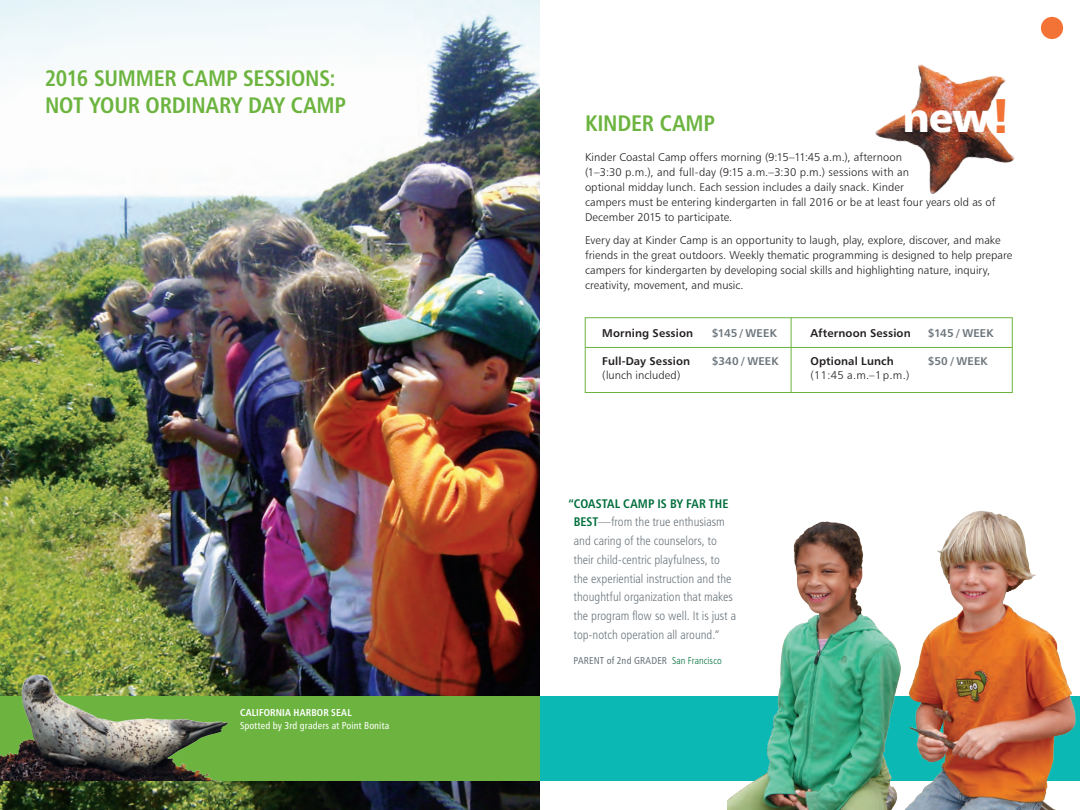
<style>
.page{position:relative;width:1080px;height:810px;background:#fff}
.page>*{position:absolute;margin:0;border:0;box-sizing:border-box;transform-origin:0 0}
.t1{font:41.25px "Humanist 777 BT Black B";color:#fff}
.t2{font:22.5px/27.5px "Humanist 777 BT Bold Condensed B";letter-spacing:-.01em;color:#6cb43f}
.t3{font:12.5px/18.8px "Humanist 777 BT Light Condensed B";letter-spacing:.005em;color:#6a747b}
.t4{font:12.5px "Humanist 777 BT Bold Condensed B";letter-spacing:.005em;color:#006f3c}
.t5{font:11.25px/15px "Humanist 777 BT Light B";letter-spacing:.005em;color:#231f20}
.t6{font:11.25px "Humanist 777 BT Bold B";letter-spacing:.01em;color:#231f20}
.t7{font:11.25px "Humanist 777 BT Bold B";letter-spacing:.01em;color:#6a747b}
.t8{font:10px "Humanist 777 BT Roman Condensed B";letter-spacing:.015em;color:#fff}
.t9{font:10px "Humanist 777 BT Roman Condensed B";letter-spacing:.015em;color:#6a747b}
.t10{font:10px "Humanist 777 BT Bold Condensed B";letter-spacing:.015em;color:#fff}
.s1{font-size:48.75px;color:#f37336}
.s2{font-family:"Humanist 777 BT Bold Condensed B";color:#006f3c}
.s3{font-family:"Humanist 777 BT Light Condensed B";color:#006f3c}
</style>
<div class="page">
<img style="left:0;top:0;width:540px;height:810px">
<div style="left:0;top:696px;width:540px;height:85px;background:#6cb43f"></div>
<div style="left:540px;top:696px;width:540px;height:85px;background:#0cb8b4"></div>
<img style="left:727px;top:511px;width:349px;height:299px">
<img style="left:0;top:666px;width:233px;height:115px">
<img style="left:875px;top:64px;width:140px;height:130px">
<div style="left:1041px;top:17px;width:22px;height:22px;background:#f37336;border-radius:50%"></div>
<hr style="left:585px;top:347px;width:427px;height:1px;background:#6cb43f">
<div style="left:585px;top:317px;width:427px;height:76px;border:1px solid #6cb43f"></div>
<hr style="left:791px;top:318px;width:1px;height:75px;background:#6cb43f">
<h2 class="t2" style="left:45px;top:64px;width:302px">2016 SUMMER CAMP SESSIONS:<br>NOT YOUR ORDINARY DAY CAMP</h2>
<p class="t10" style="left:240px;top:706px;width:113px">CALIFORNIA HARBOR SEAL</p>
<p class="t8" style="left:240px;top:720px;width:151px">Spotted by 3rd graders at Point Bonita</p>
<h1 class="t1" style="left:902px;top:91px;width:110px">new<span class="s1">!</span></h1>
<h2 class="t2" style="left:585px;top:109px;width:132px">KINDER CAMP</h2>
<p class="t5" style="left:585px;top:150px;width:412px">Kinder Coastal Camp offers morning (9:15–11:45 a.m.), afternoon<br>(1–3:30 p.m.), and full-day (9:15 a.m.–3:30 p.m.) sessions with an<br>optional midday lunch. Each session includes a daily snack. Kinder<br>campers must be entering kindergarten in fall 2016 or be at least four years old as of December 2015 to participate.</p>
<p class="t5" style="left:585px;top:232px;width:429px">Every day at Kinder Camp is an opportunity to laugh, play, explore, discover, and make friends in the great outdoors. Weekly thematic programming is designed to help prepare campers for kindergarten by developing social skills and highlighting nature, inquiry, creativity, movement, and music.</p>
<p class="t6" style="left:602px;top:326px;width:92px">Morning Session</p>
<p class="t7" style="left:712px;top:326px;width:67px">$145 / WEEK</p>
<p class="t6" style="left:810px;top:326px;width:102px">Afternoon Session</p>
<p class="t7" style="left:928px;top:326px;width:67px">$145 / WEEK</p>
<p class="t6" style="left:602px;top:354px;width:89px">Full-Day Session</p>
<p class="t7" style="left:712px;top:354px;width:68px">$340 / WEEK</p>
<p class="t6" style="left:810px;top:354px;width:85px">Optional Lunch</p>
<p class="t7" style="left:928px;top:354px;width:61px">$50 / WEEK</p>
<p class="t5" style="left:602px;top:367px;width:80px">(lunch included)</p>
<p class="t5" style="left:810px;top:367px;width:101px">(11:45 a.m.–1 p.m.)</p>
<p class="t4" style="left:569px;top:495px;width:162px">“COASTAL CAMP IS BY FAR THE</p>
<p class="t3" style="left:574px;top:513px;width:164px"><span class="s2">BEST</span>—from the true enthusiasm and caring of the counselors, to their child-centric playfulness, to the experiential instruction and the thoughtful organization that makes the program flow so well. It is just a top-notch operation all around.”</p>
<p class="t9" style="left:574px;top:654px;width:150px">PARENT of 2nd GRADER <span class="s3">San Francisco</span></p>
</div>
